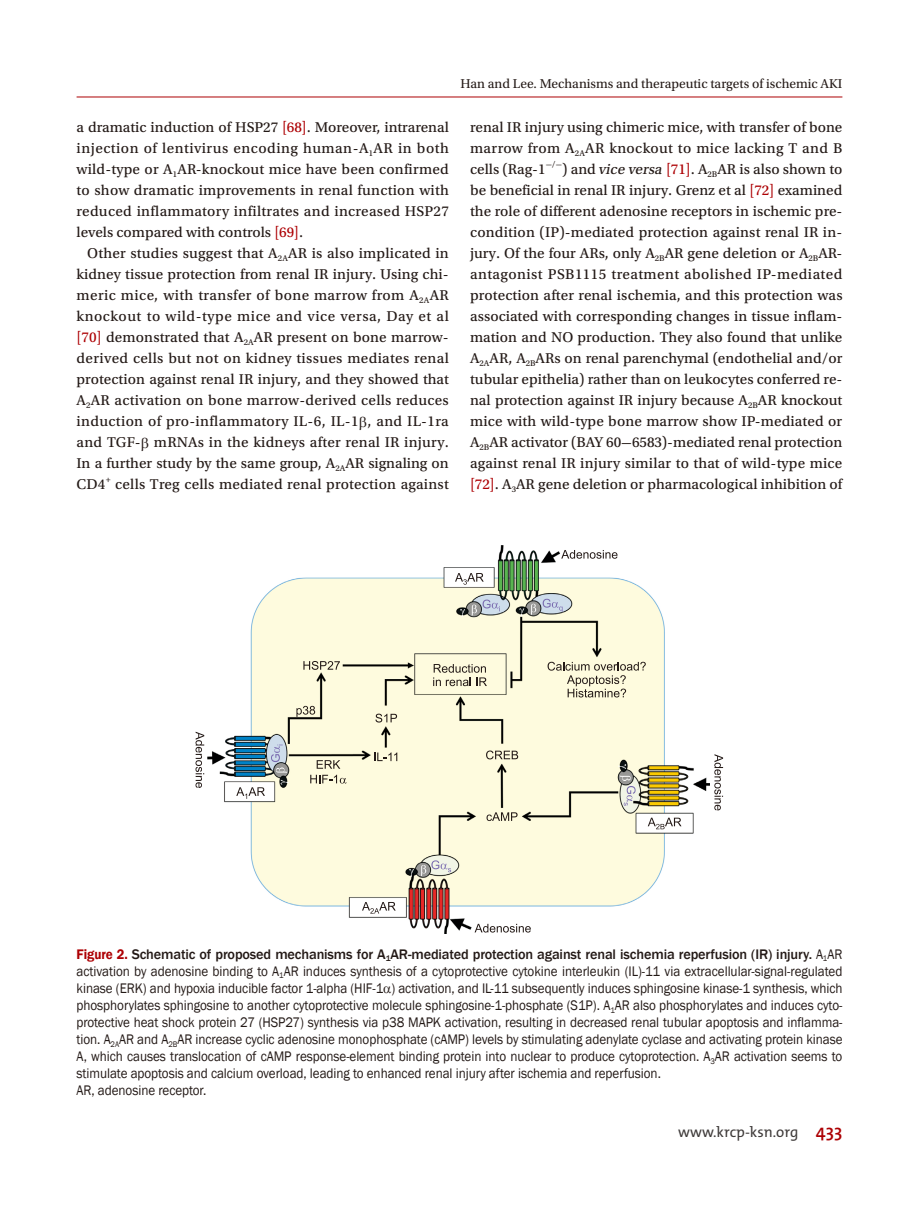
<style>
.page{position:relative;width:919px;height:1217px;background:#fff}
.page>*{position:absolute;margin:0;border:0;box-sizing:border-box;transform-origin:0 0}
.본문{font:15px/21px "Utopia Std Capt";color:#231916;text-align:justify}
.t1{font:15px "The Mix";color:#3f3b3a}
.그림설명{font:14.25px/17.1px "Franklin Gothic";letter-spacing:-.005em;color:#231916;text-align:justify;scale:.92 1}
.t2{font:13.5px "Utopia Std";color:#231916}
.본문-2{font:8.7px "Utopia Std Capt";color:#231916}
.s1{color:#ad0004}
.s2{font-style:italic}
.s3{font-weight:600;color:#ad0004}
.s4{font-weight:500}
.s5{font-weight:600;font-size:18px;color:#ad0004}
</style>
<div class="page">
<hr style="left:77px;top:97px;width:765px;height:1px;background:#ad0004">
<img style="left:207px;top:546px;width:502px;height:387px">
<svg style="left:195px;top:731px;width:9px;height:56px"></svg>
<svg style="left:714px;top:754px;width:9px;height:56px"></svg>
<svg style="left:561px;top:550px;width:56px;height:8px"></svg>
<svg style="left:474px;top:923px;width:57px;height:9px"></svg>
<svg style="left:362px;top:901px;width:33px;height:12px"></svg>
<svg style="left:647px;top:817px;width:34px;height:12px"></svg>
<svg style="left:455px;top:573px;width:28px;height:11px"></svg>
<svg style="left:236px;top:787px;width:29px;height:11px"></svg>
<svg style="left:303px;top:660px;width:37px;height:9px"></svg>
<svg style="left:375px;top:713px;width:22px;height:9px"></svg>
<svg style="left:374px;top:752px;width:23px;height:9px"></svg>
<svg style="left:296px;top:705px;width:19px;height:11px"></svg>
<svg style="left:316px;top:760px;width:24px;height:8px"></svg>
<svg style="left:310px;top:774px;width:36px;height:9px"></svg>
<svg style="left:486px;top:750px;width:32px;height:9px"></svg>
<svg style="left:486px;top:812px;width:31px;height:8px"></svg>
<svg style="left:433px;top:664px;width:54px;height:22px"></svg>
<svg style="left:547px;top:661px;width:98px;height:36px"></svg>
<svg style="left:460px;top:609px;width:5px;height:8px"></svg>
<svg style="left:519px;top:608px;width:5px;height:8px"></svg>
<svg style="left:280px;top:779px;width:9px;height:5px"></svg>
<svg style="left:618px;top:763px;width:8px;height:5px"></svg>
<svg style="left:409px;top:868px;width:5px;height:8px"></svg>
<svg style="left:531px;top:603px;width:5px;height:11px"></svg>
<svg style="left:471px;top:599px;width:29px;height:16px"></svg>
<svg style="left:542px;top:598px;width:20px;height:14px"></svg>
<svg style="left:619px;top:775px;width:16px;height:30px"></svg>
<svg style="left:271px;top:744px;width:16px;height:28px"></svg>
<svg style="left:421px;top:860px;width:30px;height:15px"></svg>
<p class="본문" style="left:77px;top:116px;width:374px">a dramatic induction of HSP27 <span class="s1">[68]</span>. Moreover, intrarenal injection of lentivirus encoding human-A<sub>1</sub>AR in both wild-type or A<sub>1</sub>AR-knockout mice have been confirmed to show dramatic improvements in renal function with reduced inflammatory infiltrates and increased HSP27 levels compared with controls <span class="s1">[69]</span>.</p>
<p class="본문" style="left:77px;top:242px;width:374px;text-indent:11px">Other studies suggest that A<sub>2A</sub>AR is also implicated in kidney tissue protection from renal IR injury. Using chi&shy;meric mice, with transfer of bone marrow from A<sub>2A</sub>AR knockout to wild-type mice and vice versa, Day et al <span class="s1">[70]</span> demonstrated that A<sub>2A</sub>AR present on bone marrow&shy;derived cells but not on kidney tissues mediates renal protection against renal IR injury, and they showed that A<sub>2</sub>AR activation on bone marrow-derived cells reduces induction of pro-inflammatory IL-6, IL-1 , and IL-1ra and TGF- mRNAs in the kidneys after renal IR injury.<br>In a further study by the same group, A<sub>2A</sub>AR signaling on CD4</p>
<p class="본문-2" style="left:106px;top:474px;width:7px">+</p>
<p class="본문" style="left:115px;top:473px;width:335px">cells Treg cells mediated renal protection against</p>
<p class="t2" style="left:460px;top:76px;width:383px">Han and Lee. Mechanisms and therapeutic targets of ischemic AKI</p>
<p class="본문" style="left:470px;top:116px;width:374px">renal IR injury using chimeric mice, with transfer of bone marrow from A<sub>2A</sub>AR knockout to mice lacking T and B cells (Rag-1</p>
<p class="본문-2" style="left:545px;top:159px;width:18px">-/-</p>
<p class="본문" style="left:470px;top:158px;width:374px;text-indent:92px">) and <span class="s2">vice versa</span><span class="s1">[71]</span>. A<sub>2B</sub>AR is also shown to be beneficial in renal IR injury. Grenz et al <span class="s1">[72]</span> examined the role of different adenosine receptors in ischemic pre&shy;condition (IP)-mediated protection against renal IR in&shy;jury. Of the four ARs, only A<sub>2B</sub>AR gene deletion or A<sub>2B</sub>AR&shy;antagonist PSB1115 treatment abolished IP-mediated protection after renal ischemia, and this protection was associated with corresponding changes in tissue inflam&shy;mation and NO production. They also found that unlike A<sub>2A</sub>AR, A<sub>2B</sub>ARs on renal parenchymal (endothelial and/or tubular epithelia) rather than on leukocytes conferred re&shy;nal protection against IR injury because A<sub>2B</sub>AR knockout mice with wild-type bone marrow show IP-mediated or A<sub>2B</sub>AR activator (BAY 60-6583)-mediated renal protection against renal IR injury similar to that of wild-type mice <span class="s1">[72]</span>. A<sub>3</sub>AR gene deletion or pharmacological inhibition of</p>
<p class="그림설명" style="left:77px;top:945px;width:834px"><span class="s3">Figure 2.</span> <span class="s4">Schematic of proposed mechanisms for A</span><sub>1</sub><span class="s4">AR-mediated protection against renal ischemia reperfusion (IR) injury.</span> A<sub>1</sub>AR activation by adenosine binding to A<sub>1</sub>AR induces synthesis of a cytoprotective cytokine interleukin (IL)-11 via extracellular-signal-regulated kinase (ERK) and hypoxia inducible factor 1-alpha (HIF-1 ) activation, and IL-11 subsequently induces sphingosine kinase-1 synthesis, which phosphorylates sphingosine to another cytoprotective molecule sphingosine-1-phosphate (S1P). A<sub>1</sub>AR also phosphorylates and induces cyto&shy;protective heat shock protein 27 (HSP27) synthesis via p38 MAPK activation, resulting in decreased renal tubular apoptosis and inflamma&shy;tion. A<sub>2A</sub>AR and A<sub>2B</sub>AR increase cyclic adenosine monophosphate (cAMP) levels by stimulating adenylate cyclase and activating protein kinase A, which causes translocation of cAMP response-element binding protein into nuclear to produce cytoprotection. A<sub>3</sub>AR activation seems to stimulate apoptosis and calcium overload, leading to enhanced renal injury after ischemia and reperfusion.</p>
<p class="그림설명" style="left:77px;top:1082px;width:143px">AR, adenosine receptor.</p>
<p class="t1" style="left:678px;top:1118px;width:166px">www.krcp-ksn.org <span class="s5">433</span></p>
</div>
